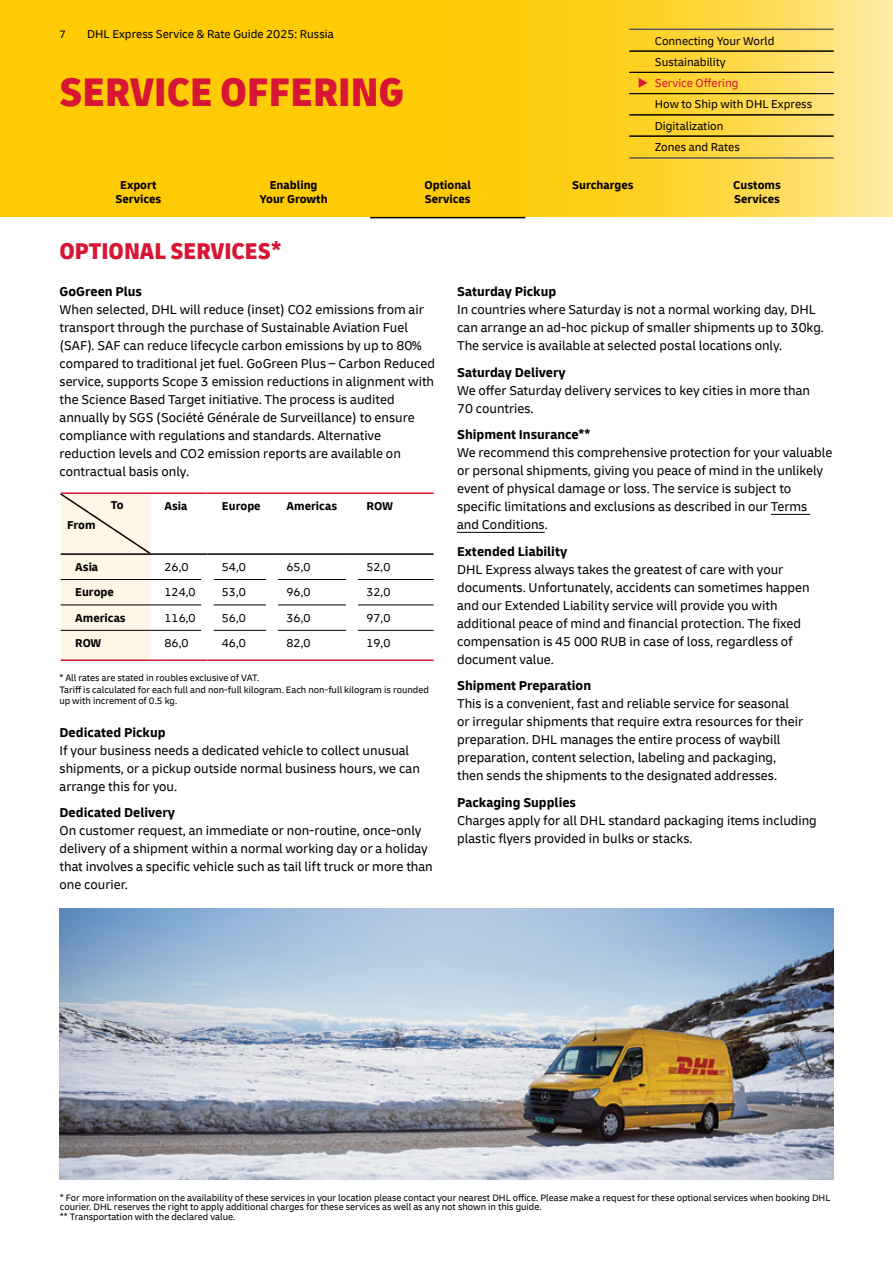
<style>
.page{position:relative;width:893px;height:1263px;background:#fff}
.page>*{position:absolute;margin:0;border:0;box-sizing:border-box;transform-origin:0 0}
.t1{font:900 condensed 42px "Delivery";color:#d71635}
.H3_Secondary_headline{font:900 condensed 24px "Delivery";color:#d71635}
.P_Copy_text{font:13.5px/18px "Delivery";color:#000}
.H4_Paragraph_header{font:700 13.5px "Delivery";color:#000}
.t2{font:12px/21.3px "Delivery";color:#000}
.t3{font:700 12px/13.5px "Delivery";color:#000;text-align:center}
.t4{font:11.25px "Delivery";color:#000}
.t5{font:9.75px/11.7px "Delivery";color:#000}
.s1{color:#d71635}
</style>
<div class="page">
<svg style="left:0;top:0;width:893px;height:217px;background:#fecf20"></svg>
<hr style="left:629px;top:29px;width:205px;height:1px;background:#58595b">
<hr style="left:629px;top:51px;width:205px;height:1px;background:#000">
<hr style="left:629px;top:72px;width:205px;height:1px;background:#000">
<hr style="left:629px;top:93px;width:205px;height:1px;background:#000">
<hr style="left:629px;top:115px;width:205px;height:1px;background:#000">
<hr style="left:629px;top:136px;width:205px;height:1px;background:#000">
<hr style="left:629px;top:157px;width:205px;height:2px;background:#58595b">
<hr style="left:370px;top:217px;width:155px;height:1px;background:#000">
<hr style="left:771px;top:514px;width:39px;height:1px;background:#000">
<hr style="left:457px;top:532px;width:88px;height:1px;background:#000">
<hr style="left:61px;top:492px;width:89px;height:2px;background:#d71635">
<hr style="left:150px;top:492px;width:57px;height:2px;background:#d71635">
<hr style="left:207px;top:492px;width:65px;height:2px;background:#d71635">
<hr style="left:272px;top:492px;width:80px;height:2px;background:#d71635">
<hr style="left:352px;top:492px;width:82px;height:2px;background:#d71635">
<hr style="left:61px;top:659px;width:89px;height:2px;background:#d71635">
<hr style="left:150px;top:659px;width:57px;height:2px;background:#d71635">
<hr style="left:207px;top:659px;width:65px;height:2px;background:#d71635">
<hr style="left:272px;top:659px;width:80px;height:2px;background:#d71635">
<hr style="left:352px;top:659px;width:82px;height:2px;background:#d71635">
<hr style="left:150px;top:579px;width:51px;height:1px;background:#000">
<hr style="left:213px;top:579px;width:53px;height:1px;background:#000">
<hr style="left:278px;top:579px;width:68px;height:1px;background:#000">
<hr style="left:358px;top:579px;width:76px;height:1px;background:#000">
<hr style="left:150px;top:605px;width:51px;height:1px;background:#000">
<hr style="left:213px;top:605px;width:53px;height:1px;background:#000">
<hr style="left:278px;top:605px;width:68px;height:1px;background:#000">
<hr style="left:358px;top:605px;width:76px;height:1px;background:#000">
<hr style="left:150px;top:630px;width:51px;height:1px;background:#000">
<hr style="left:213px;top:630px;width:53px;height:1px;background:#000">
<hr style="left:278px;top:630px;width:68px;height:1px;background:#000">
<hr style="left:358px;top:630px;width:76px;height:1px;background:#000">
<hr style="left:150px;top:553px;width:57px;height:2px;background:#000">
<hr style="left:207px;top:553px;width:65px;height:2px;background:#000">
<hr style="left:272px;top:553px;width:80px;height:2px;background:#000">
<hr style="left:352px;top:553px;width:82px;height:2px;background:#000">
<svg style="left:61px;top:493px;width:89px;height:167px;background:#f5ebda"></svg>
<img style="left:60px;top:908px;width:773px;height:272px">
<p class="t4" style="left:60px;top:28px;width:8px">7</p>
<p class="t2" style="left:87px;top:24px;width:248px">DHL Express Service &amp; Rate Guide 2025: Russia</p>
<h1 class="t1" style="left:60px;top:65px;width:346px">SERVICE OFFERING</h1>
<p class="t2" style="left:655px;top:30px;width:121px">Connecting Your World<br>Sustainability</p>
<p class="t2" style="left:655px;top:72px;width:159px;text-indent:-17px"><span class="s1">◆ Service Offering<br></span>How to Ship with DHL Express<br>Digitalization<br>Zones and Rates</p>
<p class="t3" style="left:115px;top:178px;width:47px">Export<br>Services</p>
<p class="t3" style="left:260px;top:178px;width:69px">Enabling<br>Your Growth</p>
<p class="t3" style="left:424px;top:178px;width:48px;text-align:left">Optional<br>Services</p>
<p class="t3" style="left:572px;top:178px;width:63px">Surcharges</p>
<p class="t3" style="left:733px;top:178px;width:49px;text-align:left">Customs<br>Services</p>
<h3 class="H3_Secondary_headline" style="left:60px;top:236px;width:223px">OPTIONAL SERVICES*</h3>
<h4 class="H4_Paragraph_header" style="left:60px;top:283px;width:84px">GoGreen Plus</h4>
<p class="P_Copy_text" style="left:60px;top:301px;width:377px">When selected, DHL will reduce (inset) CO2 emissions from air transport through the purchase of Sustainable Aviation Fuel (SAF). SAF can reduce lifecycle carbon emissions by up to 80% compared to traditional jet fuel. GoGreen Plus – Carbon Reduced service, supports Scope 3 emission reductions in alignment with the Science Based Target initiative. The process is audited annually by SGS (Société Générale de Surveillance) to ensure compliance with regulations and standards. Alternative reduction levels and CO2 emission reports are available on contractual basis only.</p>
<p class="t3" style="left:67px;top:518px;width:30px">From</p>
<p class="t3" style="left:111px;top:498px;width:14px">To</p>
<p class="t3" style="left:164px;top:499px;width:25px">Asia</p>
<p class="t3" style="left:222px;top:499px;width:40px">Europe</p>
<p class="t3" style="left:287px;top:499px;width:52px">Americas</p>
<p class="t3" style="left:366px;top:499px;width:28px">ROW</p>
<p class="t3" style="left:75px;top:560px;width:25px">Asia</p>
<p class="t2" style="left:164px;top:556px;width:25px">26,0</p>
<p class="t2" style="left:222px;top:556px;width:25px">54,0</p>
<p class="t2" style="left:287px;top:556px;width:25px">65,0</p>
<p class="t2" style="left:366px;top:556px;width:25px">52,0</p>
<p class="t3" style="left:75px;top:586px;width:40px">Europe</p>
<p class="t2" style="left:164px;top:582px;width:33px">124,0</p>
<p class="t2" style="left:222px;top:582px;width:25px">53,0</p>
<p class="t2" style="left:287px;top:582px;width:25px">96,0</p>
<p class="t2" style="left:366px;top:582px;width:25px">32,0</p>
<p class="t3" style="left:75px;top:611px;width:52px">Americas</p>
<p class="t2" style="left:164px;top:607px;width:33px">116,0</p>
<p class="t2" style="left:222px;top:607px;width:25px">56,0</p>
<p class="t2" style="left:287px;top:607px;width:25px">36,0</p>
<p class="t2" style="left:366px;top:607px;width:25px">97,0</p>
<p class="t3" style="left:75px;top:636px;width:28px">ROW</p>
<p class="t2" style="left:164px;top:632px;width:25px">86,0</p>
<p class="t2" style="left:222px;top:632px;width:25px">46,0</p>
<p class="t2" style="left:287px;top:632px;width:25px">82,0</p>
<p class="t2" style="left:366px;top:632px;width:25px">19,0</p>
<p class="t5" style="left:59px;top:672px;width:371px">* All rates are stated in roubles exclusive of VAT.<br>Tariff is calculated for each full and non-full kilogram. Each non-full kilogram is rounded up with increment of 0.5 kg.</p>
<h4 class="H4_Paragraph_header" style="left:60px;top:724px;width:108px">Dedicated Pickup</h4>
<p class="P_Copy_text" style="left:60px;top:741px;width:362px">If your business needs a dedicated vehicle to collect unusual shipments, or a pickup outside normal business hours, we can arrange this for you.</p>
<h4 class="H4_Paragraph_header" style="left:60px;top:804px;width:117px">Dedicated Delivery</h4>
<p class="P_Copy_text" style="left:60px;top:822px;width:375px">On customer request, an immediate or non-routine, once-only delivery of a shipment within a normal working day or a holiday that involves a specific vehicle such as tail lift truck or more than one courier.</p>
<h4 class="H4_Paragraph_header" style="left:457px;top:283px;width:101px">Saturday Pickup</h4>
<p class="P_Copy_text" style="left:457px;top:301px;width:368px">In countries where Saturday is not a normal working day, DHL can arrange an ad-hoc pickup of smaller shipments up to 30kg.<br>The service is available at selected postal locations only.</p>
<h4 class="H4_Paragraph_header" style="left:457px;top:364px;width:110px">Saturday Delivery</h4>
<p class="P_Copy_text" style="left:457px;top:381px;width:355px">We offer Saturday delivery services to key cities in more than<br>70 countries.</p>
<h4 class="H4_Paragraph_header" style="left:457px;top:426px;width:135px">Shipment Insurance**</h4>
<p class="P_Copy_text" style="left:457px;top:444px;width:377px">We recommend this comprehensive protection for your valuable or personal shipments, giving you peace of mind in the unlikely event of physical damage or loss. The service is subject to specific limitations and exclusions as described in our Terms and Conditions.</p>
<h4 class="H4_Paragraph_header" style="left:457px;top:543px;width:112px">Extended Liability</h4>
<p class="P_Copy_text" style="left:457px;top:560px;width:354px">DHL Express always takes the greatest of care with your documents. Unfortunately, accidents can sometimes happen and our Extended Liability service will provide you with additional peace of mind and financial protection. The fixed compensation is 45 000 RUB in case of loss, regardless of document value.</p>
<h4 class="H4_Paragraph_header" style="left:457px;top:677px;width:136px">Shipment Preparation</h4>
<p class="P_Copy_text" style="left:457px;top:695px;width:347px">This is a convenient, fast and reliable service for seasonal or irregular shipments that require extra resources for their preparation. DHL manages the entire process of waybill preparation, content selection, labeling and packaging, then sends the shipments to the designated addresses.</p>
<h4 class="H4_Paragraph_header" style="left:457px;top:794px;width:121px">Packaging Supplies</h4>
<p class="P_Copy_text" style="left:457px;top:811px;width:361px">Charges apply for all DHL standard packaging items including plastic flyers provided in bulks or stacks.</p>
<p class="t5" style="left:60px;top:1192px;width:772px;line-height:9.8px">* For more information on the availability of these services in your location please contact your nearest DHL office. Please make a request for these optional services when booking DHL courier. DHL reserves the right to apply additional charges for these services as well as any not shown in this guide.<br>** Transportation with the declared value.</p>
</div>
